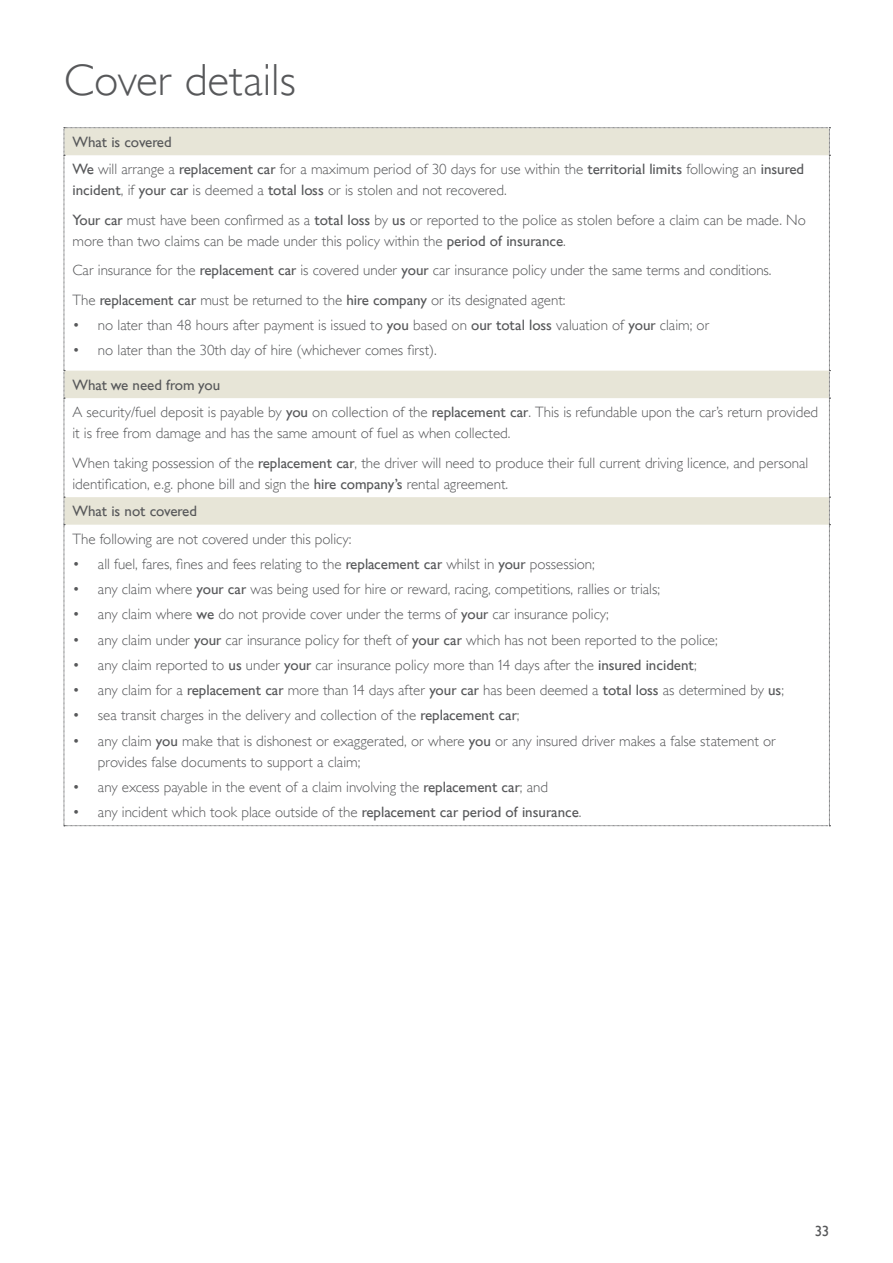
<style>
.page{position:relative;width:893px;height:1263px;background:#fff}
.page>*{position:absolute;margin:0;border:0;box-sizing:border-box;transform-origin:0 0}
.t1{font:300 45px "Gill Sansfor JL";color:#57585a}
.t2{font:300 15px/21px "Gill Sansfor JL";color:#57585a}
.t3{font:15px "Gill Sansfor JL";color:#57585a}
.s1{font-weight:400}
</style>
<div class="page">
<svg style="left:64px;top:127px;width:766px;height:699px"></svg>
<p class="t1" style="left:64px;top:54px;width:233px">Cover details</p>
<p class="t3" style="left:72px;top:133px;width:101px">What is covered</p>
<p class="t2" style="left:72px;top:159px;width:733px"><span class="s1">We</span> will arrange a <span class="s1">replacement car</span> for a maximum period of 30 days for use within the <span class="s1">territorial limits</span> following an <span class="s1">insured incident</span>, if <span class="s1">your car</span> is deemed a <span class="s1">total loss</span> or is stolen and not recovered.</p>
<p class="t2" style="left:72px;top:209px;width:735px"><span class="s1">Your car</span> must have been confirmed as a <span class="s1">total loss</span> by <span class="s1">us</span> or reported to the police as stolen before a claim can be made. No more than two claims can be made under this policy within the <span class="s1">period of insurance</span>.</p>
<p class="t2" style="left:72px;top:260px;width:701px">Car insurance for the <span class="s1">replacement car</span> is covered under <span class="s1">your</span> car insurance policy under the same terms and conditions.</p>
<p class="t2" style="left:72px;top:289px;width:495px">The <span class="s1">replacement car</span> must be returned to the <span class="s1">hire company</span> or its designated agent:</p>
<p class="t2" style="left:72px;top:314px;width:638px">• no later than 48 hours after payment is issued to <span class="s1">you</span> based on <span class="s1">our total loss</span> valuation of <span class="s1">your</span> claim; or</p>
<p class="t2" style="left:72px;top:340px;width:366px">• no later than the 30th day of hire (whichever comes first).</p>
<p class="t3" style="left:72px;top:376px;width:149px">What we need from you</p>
<p class="t2" style="left:72px;top:402px;width:747px">A security/fuel deposit is payable by <span class="s1">you</span> on collection of the <span class="s1">replacement car</span>. This is refundable upon the car’s return provided it is free from damage and has the same amount of fuel as when collected.</p>
<p class="t2" style="left:72px;top:452px;width:737px">When taking possession of the <span class="s1">replacement car</span>, the driver will need to produce their full current driving licence, and personal identification, e.g. phone bill and sign the <span class="s1">hire company’s</span> rental agreement.</p>
<p class="t3" style="left:72px;top:502px;width:126px">What is not covered</p>
<p class="t2" style="left:72px;top:528px;width:280px">The following are not covered under this policy:</p>
<p class="t2" style="left:72px;top:553px;width:524px">• all fuel, fares, fines and fees relating to the <span class="s1">replacement car</span> whilst in <span class="s1">your</span> possession;</p>
<p class="t2" style="left:72px;top:579px;width:589px">• any claim where <span class="s1">your car</span> was being used for hire or reward, racing, competitions, rallies or trials;</p>
<p class="t2" style="left:72px;top:604px;width:538px">• any claim where <span class="s1">we</span> do not provide cover under the terms of <span class="s1">your</span> car insurance policy;</p>
<p class="t2" style="left:72px;top:629px;width:647px">• any claim under <span class="s1">your</span> car insurance policy for theft of <span class="s1">your car</span> which has not been reported to the police;</p>
<p class="t2" style="left:72px;top:654px;width:626px">• any claim reported to <span class="s1">us</span> under <span class="s1">your</span> car insurance policy more than 14 days after the <span class="s1">insured incident</span>;</p>
<p class="t2" style="left:72px;top:680px;width:713px">• any claim for a <span class="s1">replacement car</span> more than 14 days after <span class="s1">your car</span> has been deemed a <span class="s1">total loss</span> as determined by <span class="s1">us</span>;</p>
<p class="t2" style="left:72px;top:705px;width:449px">• sea transit charges in the delivery and collection of the <span class="s1">replacement car</span>;</p>
<p class="t2" style="left:98px;top:730px;width:679px;text-indent:-26px">• any claim <span class="s1">you</span> make that is dishonest or exaggerated, or where <span class="s1">you</span> or any insured driver makes a false statement or provides false documents to support a claim;</p>
<p class="t2" style="left:72px;top:776px;width:477px">• any excess payable in the event of a claim involving the <span class="s1">replacement car</span>; and</p>
<p class="t2" style="left:72px;top:802px;width:511px">• any incident which took place outside of the <span class="s1">replacement car period of insurance</span>.</p>
<p class="t3" style="left:815px;top:1223px;width:16px">33</p>
</div>
